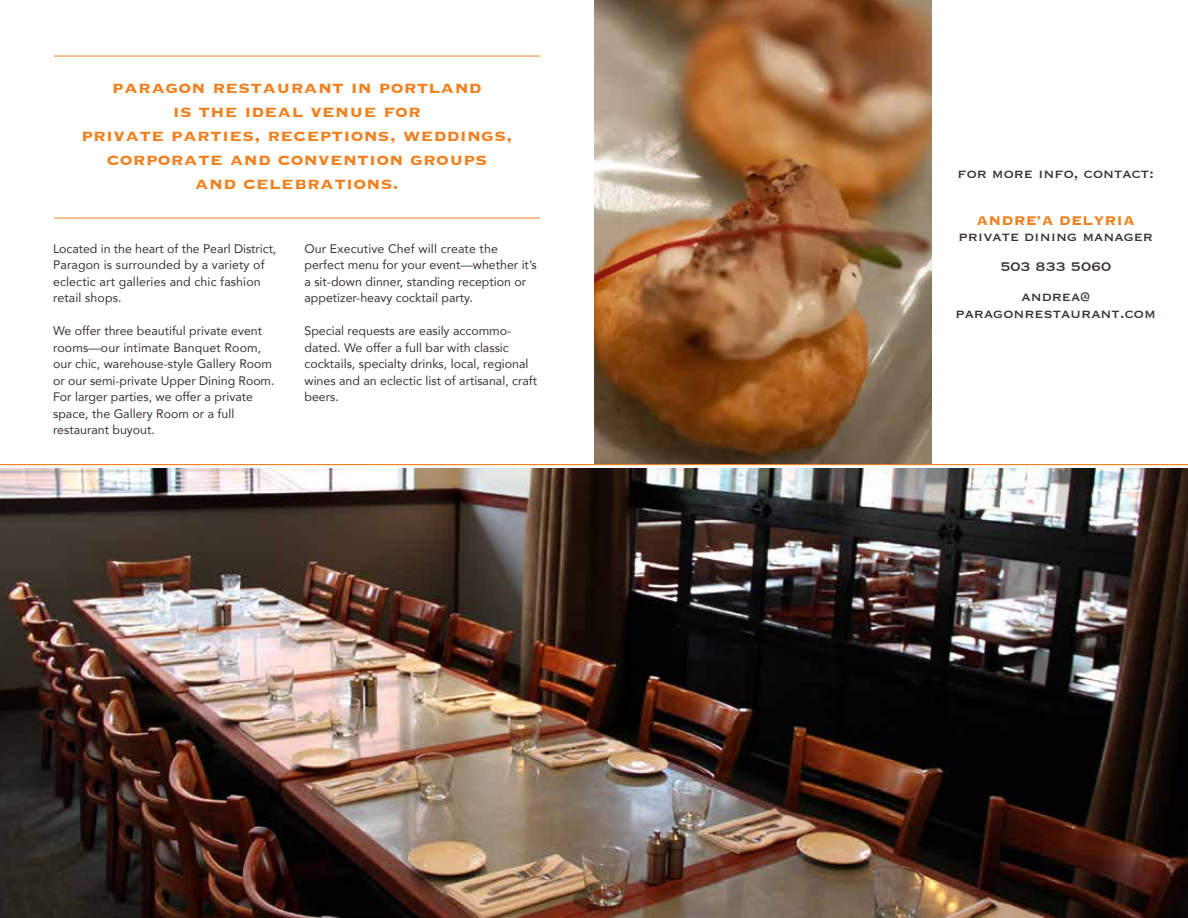
<style>
.page{position:relative;width:1188px;height:918px;background:#fff}
.page>*{position:absolute;margin:0;border:0;box-sizing:border-box;transform-origin:0 0}
.t1{font:700 21px/24px "Copperplate";letter-spacing:.01em;color:#f1801f;text-align:center}
.t2{font:16.5px/30px "Copperplate";color:#3d3333;text-align:center}
.t3{font:700 16.5px "Copperplate";letter-spacing:.01em;color:#f1801f}
.t4{font:12.3px/16.5px "Avenir";color:#3d3333}
</style>
<div class="page">
<img style="left:594px;top:0;width:338px;height:464px">
<img style="left:0;top:468px;width:1188px;height:450px">
<hr style="left:0;top:464px;width:1188px;height:1px;background:#f1801f">
<hr style="left:54px;top:218px;width:486px;height:1px;background:#f1801f">
<hr style="left:54px;top:56px;width:486px;height:1px;background:#f1801f">
<h1 class="t1" style="left:81px;top:74px;width:433px">paragon restaurant in portland<br>is the ideal venue for<br>private parties, receptions, weddings, corporate and convention groups<br>and celebrations.</h1>
<p class="t4" style="left:53px;top:240px;width:225px">Located in the heart of the Pearl District, Paragon is surrounded by a variety of eclectic art galleries and chic fashion retail shops.</p>
<p class="t4" style="left:53px;top:322px;width:223px">We offer three beautiful private event rooms—our intimate Banquet Room, our chic, warehouse-style Gallery Room or our semi-private Upper Dining Room.<br>For larger parties, we offer a private space, the Gallery Room or a full restaurant buyout.</p>
<p class="t4" style="left:305px;top:240px;width:234px">Our Executive Chef will create the perfect menu for your event—whether it’s a sit-down dinner, standing reception or appetizer-heavy cocktail party.</p>
<p class="t4" style="left:305px;top:322px;width:234px">Special requests are easily accommo&shy;dated. We offer a full bar with classic cocktails, specialty drinks, local, regional wines and an eclectic list of artisanal, craft beers.</p>
<h2 class="t2" style="left:958px;top:158px;width:198px">for more info, contact:</h2>
<h2 class="t3" style="left:977px;top:209px;width:160px">ANDRE’A DELYRIA</h2>
<h2 class="t2" style="left:959px;top:221px;width:196px">private dining manager<br>503 833 5060<br>andrea@</h2>
<h2 class="t2" style="left:956px;top:297px;width:202px">paragonrestaurant.com</h2>
</div>
